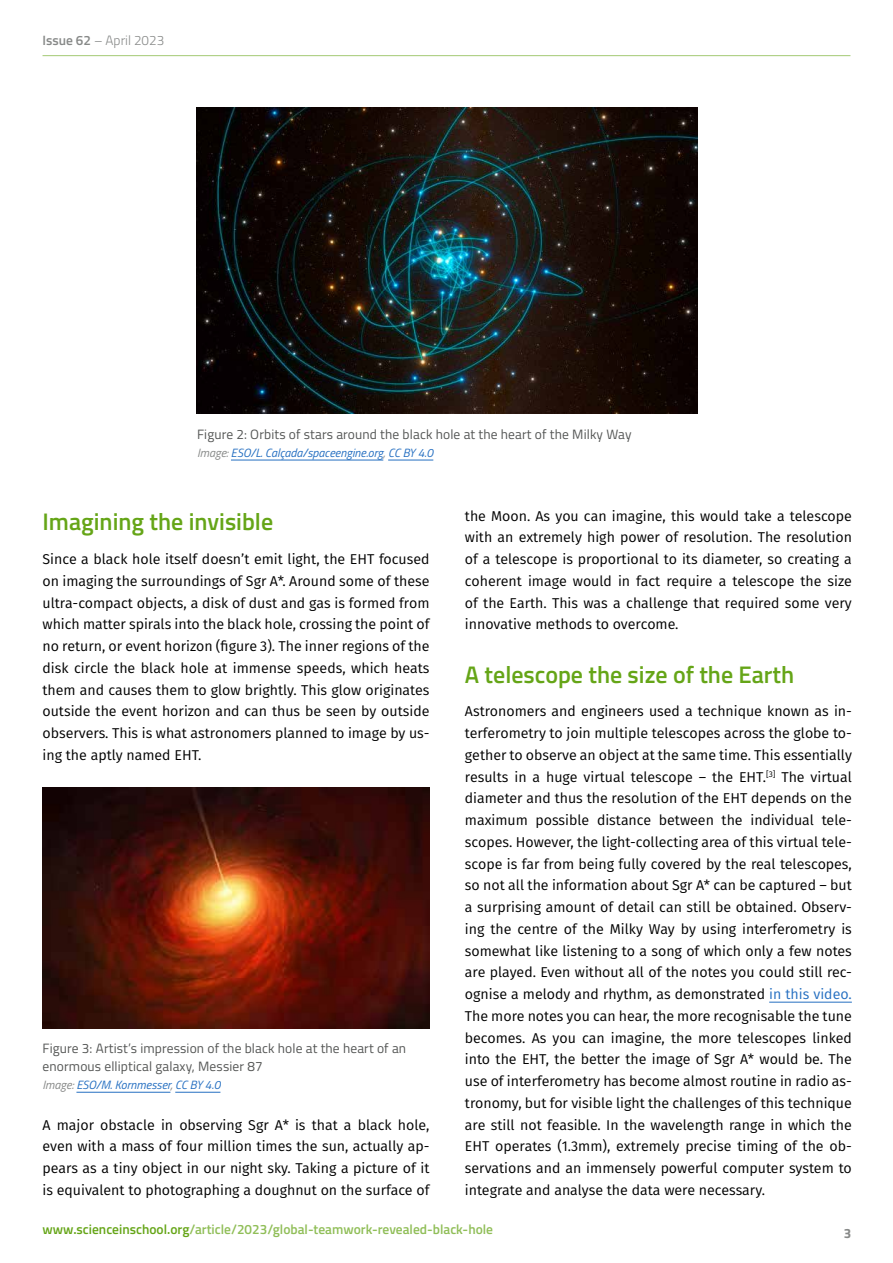
<style>
.page{position:relative;width:893px;height:1263px;background:#fff}
.page>*{position:absolute;margin:0;border:0;box-sizing:border-box;transform-origin:0 0}
.t1{font:600 24px "Titillium Web";color:#65a517}
.t2{font:14.25px/21.8px "Fira Sans";color:#000;text-align:justify}
.t3{font:13.5px/18px "Titillium Web";letter-spacing:.01em;color:#555756}
.t4{font:600 13.5px "Titillium Web";color:#90be58}
.t5{font:300 13.5px "Titillium Web";color:#878988}
.t6{font:700 13.5px "Titillium Web";color:#878988}
.t7{font:italic 12px "Titillium Web";color:#256fc1}
.s1{font-weight:600}
.s2{color:#878988}
.s3{color:#256fc1}
.s4{color:#65a517}
</style>
<div class="page">
<hr style="left:43px;top:55px;width:807px;height:1px;background:#a3c974">
<hr style="left:76px;top:1092px;width:94px;height:1px;background:#256fc1">
<hr style="left:175px;top:1092px;width:45px;height:1px;background:#256fc1">
<img style="left:43px;top:788px;width:386px;height:240px">
<hr style="left:769px;top:1002px;width:83px;height:1px;background:#256fc1">
<img style="left:196px;top:107px;width:501px;height:306px">
<hr style="left:231px;top:460px;width:152px;height:1px;background:#256fc1">
<hr style="left:388px;top:460px;width:45px;height:1px;background:#256fc1">
<p class="t5" style="left:43px;top:31px;width:123px"><span class="s1">Issue 62</span> – April 2023</p>
<p class="t3" style="left:197px;top:425px;width:436px">Figure 2: Orbits of stars around the black hole at the heart of the Milky Way</p>
<p class="t7" style="left:197px;top:444px;width:238px"><span class="s2">Image:</span> ESO/L. Calçada/spaceengine.org<span class="s2">,</span> CC BY 4.0</p>
<h1 class="t1" style="left:43px;top:504px;width:232px">Imagining the invisible</h1>
<p class="t2" style="left:43px;top:548px;width:388px">Since a black hole itself doesn’t emit light, the EHT focused on imaging the surroundings of Sgr A*. Around some of these ultra-compact objects, a disk of dust and gas is formed from which matter spirals into the black hole, crossing the point of no return, or event horizon (figure 3). The inner regions of the disk circle the black hole at immense speeds, which heats them and causes them to glow brightly. This glow originates outside the event horizon and can thus be seen by outside observers. This is what astronomers planned to image by us&shy;ing the aptly named EHT.</p>
<p class="t3" style="left:43px;top:1039px;width:365px">Figure 3: Artist’s impression of the black hole at the heart of an enormous elliptical galaxy, Messier 87</p>
<p class="t7" style="left:43px;top:1076px;width:179px"><span class="s2">Image:</span> ESO/M. Kornmesser<span class="s2">,</span> CC BY 4.0</p>
<p class="t2" style="left:43px;top:1113px;width:388px">A major obstacle in observing Sgr A* is that a black hole, even with a mass of four million times the sun, actually ap&shy;pears as a tiny object in our night sky. Taking a picture of it is equivalent to photographing a doughnut on the surface of</p>
<p class="t2" style="left:465px;top:504px;width:388px">the Moon. As you can imagine, this would take a telescope with an extremely high power of resolution. The resolution of a telescope is proportional to its diameter, so creating a coherent image would in fact require a telescope the size of the Earth. This was a challenge that required some very innovative methods to overcome.</p>
<h1 class="t1" style="left:465px;top:656px;width:331px">A telescope the size of the Earth</h1>
<p class="t2" style="left:465px;top:700px;width:388px">Astronomers and engineers used a technique known as in&shy;terferometry to join multiple telescopes across the globe to&shy;gether to observe an object at the same time. This essentially results in a huge virtual telescope – the EHT.<sup>[3]</sup> The virtual diameter and thus the resolution of the EHT depends on the maximum possible distance between the individual tele&shy;scopes. However, the light-collecting area of this virtual tele&shy;scope is far from being fully covered by the real telescopes, so not all the information about Sgr A* can be captured – but a surprising amount of detail can still be obtained. Observ&shy;ing the centre of the Milky Way by using interferometry is somewhat like listening to a song of which only a few notes are played. Even without all of the notes you could still rec&shy;ognise a melody and rhythm, as demonstrated <span class="s3">in this video.<br></span>The more notes you can hear, the more recognisable the tune becomes. As you can imagine, the more telescopes linked into the EHT, the better the image of Sgr A* would be. The use of interferometry has become almost routine in radio as&shy;tronomy, but for visible light the challenges of this technique are still not feasible. In the wavelength range in which the EHT operates (1.3mm), extremely precise timing of the ob&shy;servations and an immensely powerful computer system to integrate and analyse the data were necessary.</p>
<p class="t4" style="left:43px;top:1219px;width:452px"><span class="s4">www.scienceinschool.org</span>/article/2023/global-teamwork-revealed-black-hole</p>
<p class="t6" style="left:844px;top:1223px;width:9px">3</p>
</div>
